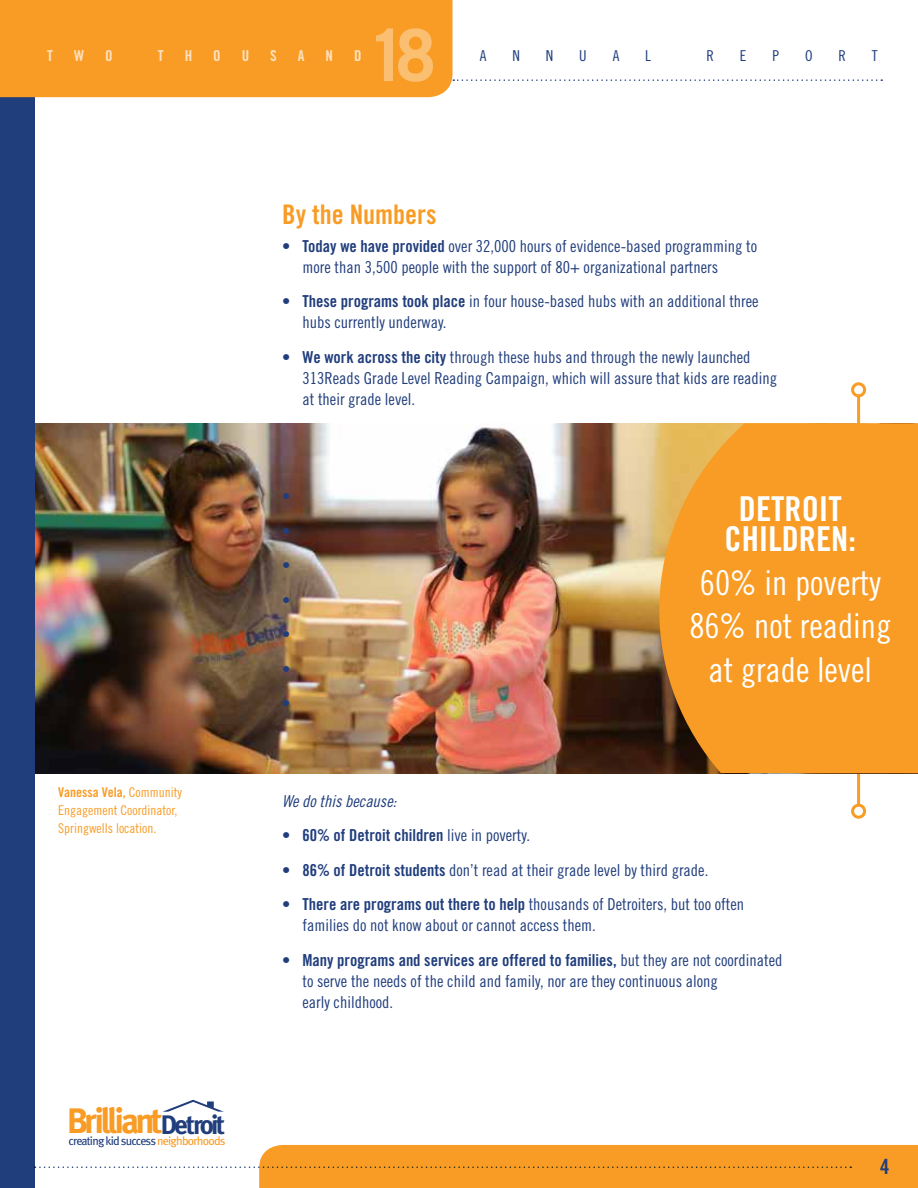
<style>
.page{position:relative;width:918px;height:1188px;background:#fff}
.page>*{position:absolute;margin:0;border:0;box-sizing:border-box;transform-origin:0 0}
.t1{font:700 72px "Trade Gothic";color:#fbbf71}
.t2{font:700 35.4px "Meta";letter-spacing:-.1em;color:#f99c25}
.t3{font:34.35px/43.7px "Trade Gothic Cond Eighteen";color:#fff;text-align:center}
.t4{font:34.35px/30px "Trade Gothic Bold Cond Twenty";color:#fff;text-align:center}
.t5{font:27px "Trade Gothic Bold Cond Twenty";color:#f99c25}
.t6{font:21px "Trade Gothic Bold Cond Twenty";color:#203d7c}
.t7{font:16.5px/21px "Trade Gothic Cond Eighteen";color:#203d7c}
.t8{font:16.5px "Trade Gothic Bold Cond Twenty";color:#203d7c}
.t9{font:16.5px "Trade Gothic Cond Eighteen Obl";color:#203d7c}
.t10{font:15px "Trade Gothic Cond Eighteen";color:#203d7c}
.t11{font:15px "Trade Gothic Bold Cond Twenty";color:#fde2c0}
.t12{font:13.5px/18px "Trade Gothic Cond Eighteen";color:#f99c25}
.t13{font:13.5px "Trade Gothic Bold Cond Twenty";color:#f99c25}
.t14{font:12px "Meta";letter-spacing:-.065em;color:#203d7c}
.s1{font-family:"Trade Gothic Bold Cond Twenty"}
.s2{font-family:"Trade Gothic Cond Eighteen"}
.s3{font-size:26.7px;color:#203d7c}
.s4{color:#f99c25}
</style>
<div class="page">
<hr style="left:857px;top:396px;width:3px;height:409px;background:#f99c25">
<div style="left:851px;top:382px;width:15px;height:15px;border:3px solid #f99c25;border-radius:50%"></div>
<div style="left:851px;top:804px;width:15px;height:15px;border:3px solid #f99c25;border-radius:50%"></div>
<img style="left:35px;top:423px;width:624px;height:350px">
<div style="left:0;top:0;width:35px;height:1188px;background:#203d7c"></div>
<svg style="left:35px;top:1145px;width:883px;height:43px"></svg>
<div style="left:0;top:0;width:453px;height:97px;background:#f99c25"></div>
<svg style="left:453px;top:79px;width:429px;height:2px"></svg>
<svg style="left:163px;top:1100px;width:61px;height:12px"></svg>
<svg style="left:659px;top:423px;width:259px;height:350px;background:#f19927"></svg>
<p class="t11" style="left:47px;top:47px;width:7px">T</p>
<p class="t11" style="left:74px;top:47px;width:12px">W</p>
<p class="t11" style="left:105px;top:47px;width:9px">O</p>
<p class="t11" style="left:158px;top:47px;width:7px">T</p>
<p class="t11" style="left:185px;top:47px;width:9px">H</p>
<p class="t11" style="left:213px;top:47px;width:9px">O</p>
<p class="t11" style="left:242px;top:47px;width:9px">U</p>
<p class="t11" style="left:270px;top:47px;width:8px">S</p>
<p class="t11" style="left:298px;top:47px;width:8px">A</p>
<p class="t11" style="left:326px;top:47px;width:9px">N</p>
<p class="t11" style="left:354px;top:47px;width:9px">D</p>
<h1 class="t1" style="left:367px;top:11px;width:70px">18</h1>
<p class="t10" style="left:480px;top:47px;width:8px">A</p>
<p class="t10" style="left:512px;top:47px;width:9px">N</p>
<p class="t10" style="left:546px;top:47px;width:9px">N</p>
<p class="t10" style="left:579px;top:47px;width:9px">U</p>
<p class="t10" style="left:613px;top:47px;width:8px">A</p>
<p class="t10" style="left:645px;top:47px;width:7px">L</p>
<p class="t10" style="left:706px;top:47px;width:9px">R</p>
<p class="t10" style="left:740px;top:47px;width:8px">E</p>
<p class="t10" style="left:772px;top:47px;width:8px">P</p>
<p class="t10" style="left:805px;top:47px;width:9px">O</p>
<p class="t10" style="left:838px;top:47px;width:9px">R</p>
<p class="t10" style="left:872px;top:47px;width:7px">T</p>
<h3 class="t5" style="left:282px;top:198px;width:156px">By the Numbers</h3>
<p class="t7" style="left:302px;top:235px;width:456px;text-indent:-20px"><span class="s1">• Today we have provided</span> over 32,000 hours of evidence-based programming to more than 3,500 people with the support of 80+ organizational partners</p>
<p class="t7" style="left:302px;top:291px;width:458px;text-indent:-20px"><span class="s1">• These programs took place</span> in four house-based hubs with an additional three hubs currently underway.</p>
<p class="t7" style="left:302px;top:346px;width:476px;text-indent:-20px"><span class="s1">• We work across the city</span> through these hubs and through the newly launched<br>313Reads Grade Level Reading Campaign, which will assure that kids are reading at their grade level.</p>
<p class="t13" style="left:58px;top:784px;width:125px">Vanessa Vela, <span class="s2">Community</span></p>
<p class="t12" style="left:58px;top:801px;width:121px">Engagement Coordinator,<br>Springwells location.</p>
<h2 class="t2" style="left:67px;top:1100px;width:160px">Brilliant<span class="s3">Detroit</span></h2>
<p class="t14" style="left:69px;top:1134px;width:159px">creating kid success <span class="s4">neighborhoods</span></p>
<p class="t7" style="left:282px;top:479px;width:10px;line-height:34.5px;text-align:justify">• • • • • • •</p>
<h3 class="t4" style="left:725px;top:493px;width:133px">DETROIT<br>CHILDREN:</h3>
<h3 class="t3" style="left:689px;top:560px;width:203px">60% in poverty<br>86% not reading at grade level</h3>
<p class="t9" style="left:282px;top:791px;width:116px">We do this because:</p>
<p class="t8" style="left:282px;top:826px;width:249px">• 60% of Detroit children <span class="s2">live in poverty.</span></p>
<p class="t7" style="left:282px;top:859px;width:428px"><span class="s1">• 86% of Detroit students</span> don’t read at their grade level by third grade.</p>
<p class="t7" style="left:302px;top:894px;width:443px;text-indent:-20px"><span class="s1">• There are programs out there to help</span> thousands of Detroiters, but too often families do not know about or cannot access them.</p>
<p class="t8" style="left:282px;top:950px;width:502px">• Many programs and services are offered to families, <span class="s2">but they are not coordinated</span></p>
<p class="t7" style="left:302px;top:970px;width:417px">to serve the needs of the child and family, nor are they continuous along early childhood.</p>
<p class="t6" style="left:880px;top:1154px;width:11px">4</p>
</div>
